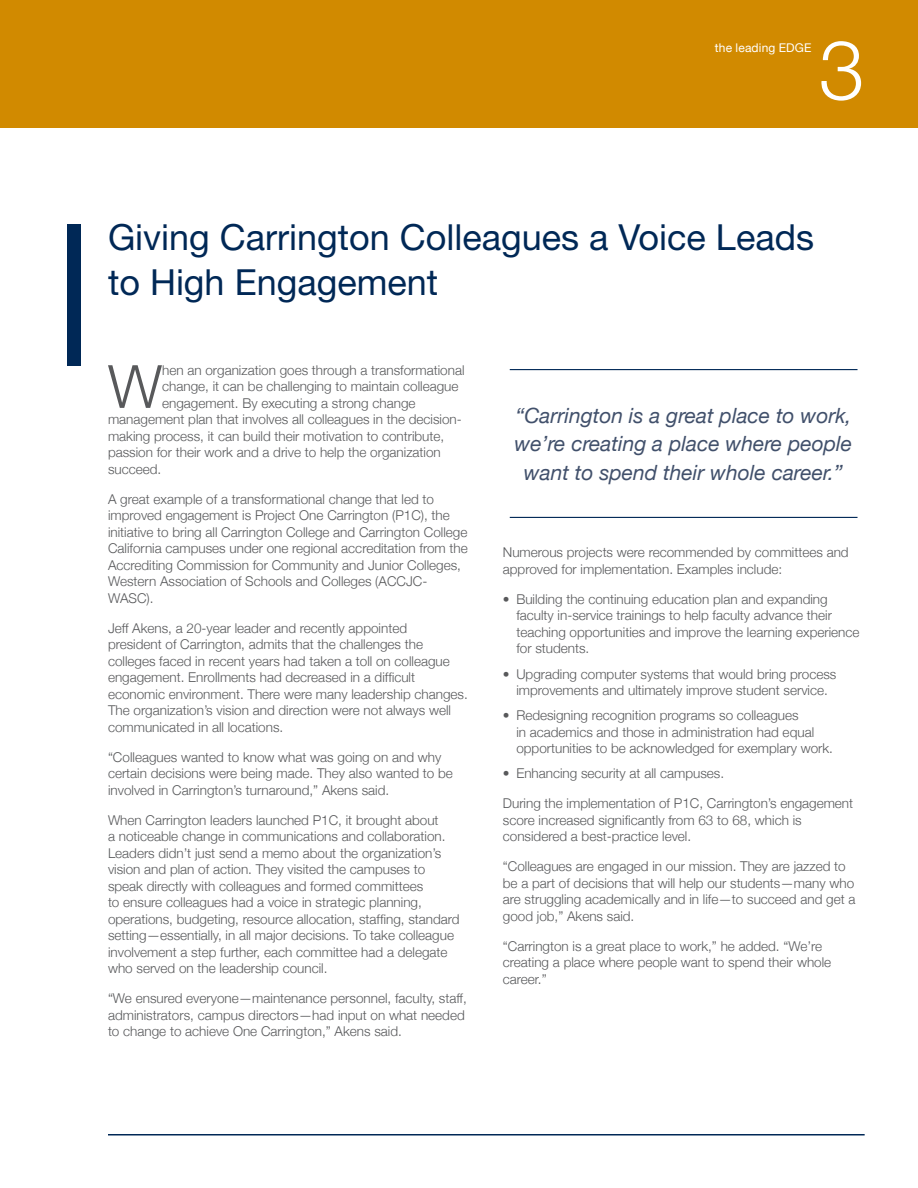
<style>
.page{position:relative;width:918px;height:1188px;background:#fff}
.page>*{position:absolute;margin:0;border:0;box-sizing:border-box;transform-origin:0 0}
.t1{font:300 82.5px "Helvetica Neue LT Std";color:#fff}
.t2{font:300 59.7px "Helvetica Neue";color:#58595b}
.t3{font:36px/45px "Helvetica Neue LT Std";color:#002856}
.t4{font:italic 21px/28.5px "Helvetica Neue";color:#41506b;text-align:center}
.t5{font:300 13.5px/16.5px "Helvetica Neue";color:#58595b}
.t6{font:12px "Helvetica Neue";letter-spacing:.015em;color:#fff}
.s1{font-family:"Helvetica Neue LT Std"}
</style>
<div class="page">
<div style="left:0;top:0;width:918px;height:127px;background:#d18a00"></div>
<div style="left:67px;top:224px;width:14px;height:142px;background:#002856"></div>
<hr style="left:108px;top:1134px;width:757px;height:2px;background:#002856">
<hr style="left:510px;top:369px;width:348px;height:1px;background:#002856">
<hr style="left:510px;top:517px;width:348px;height:1px;background:#002856">
<p class="t6" style="left:715px;top:39px;width:98px">the leading EDGE</p>
<h1 class="t1" style="left:819px;top:20px;width:47px">3</h1>
<h3 class="t3" style="left:108px;top:214px;width:708px">Giving Carrington Colleagues a Voice Leads to High Engagement</h3>
<h2 class="t2" style="left:108px;top:338px;width:56px">W</h2>
<p class="t5" style="left:162px;top:361px;width:304px">hen an organization goes through a transformational</p>
<p class="t5" style="left:162px;top:378px;width:298px">change, it can be challenging to maintain colleague</p>
<p class="t5" style="left:162px;top:394px;width:255px">engagement. By executing a strong change</p>
<p class="t5" style="left:108px;top:411px;width:355px">management plan that involves all colleagues in the decision-</p>
<p class="t5" style="left:108px;top:427px;width:338px">making process, it can build their motivation to contribute,</p>
<p class="t5" style="left:108px;top:444px;width:334px">passion for their work and a drive to help the organization</p>
<p class="t5" style="left:108px;top:460px;width:55px">succeed.</p>
<p class="t5" style="left:108px;top:490px;width:361px">A great example of a transformational change that led to improved engagement is Project One Carrington (P1C), the initiative to bring all Carrington College and Carrington College California campuses under one regional accreditation from the Accrediting Commission for Community and Junior Colleges, Western Association of Schools and Colleges (ACCJC-WASC).</p>
<p class="t5" style="left:108px;top:619px;width:361px">Jeff Akens, a 20-year leader and recently appointed<br>president of Carrington, admits that the challenges the colleges faced in recent years had taken a toll on colleague engagement. Enrollments had decreased in a difficult economic environment. There were many leadership changes.<br>The organization’s vision and direction were not always well communicated in all locations.</p>
<p class="t5" style="left:108px;top:748px;width:346px">“Colleagues wanted to know what was going on and why certain decisions were being made. They also wanted to be involved in Carrington’s turnaround,” Akens said.</p>
<p class="t5" style="left:108px;top:811px;width:353px">When Carrington leaders launched P1C, it brought about<br>a noticeable change in communications and collaboration.<br>Leaders didn’t just send a memo about the organization’s vision and plan of action. They visited the campuses to speak directly with colleagues and formed committees<br>to ensure colleagues had a voice in strategic planning, operations, budgeting, resource allocation, staffing, standard setting<span class="s1">—</span>essentially, in all major decisions. To take colleague involvement a step further, each committee had a delegate who served on the leadership council.</p>
<p class="t5" style="left:108px;top:989px;width:360px">“We ensured everyone<span class="s1">—</span>maintenance personnel, faculty, staff, administrators, campus directors<span class="s1">—</span>had input on what needed to change to achieve One Carrington,” Akens said.</p>
<h3 class="t4" style="left:515px;top:402px;width:339px">“Carrington is a great place to work, we’re creating a place where people want to spend their whole career.”</h3>
<p class="t5" style="left:503px;top:544px;width:347px">Numerous projects were recommended by committees and approved for implementation. Examples include:</p>
<p class="t5" style="left:516px;top:590px;width:345px;text-indent:-14px">• Building the continuing education plan and expanding faculty in-service trainings to help faculty advance their teaching opportunities and improve the learning experience for students.</p>
<p class="t5" style="left:503px;top:665px;width:335px;text-align:center">• Upgrading computer systems that would bring process improvements and ultimately improve student service.</p>
<p class="t5" style="left:516px;top:706px;width:318px;text-indent:-14px">• Redesigning recognition programs so colleagues<br>in academics and those in administration had equal opportunities to be acknowledged for exemplary work.</p>
<p class="t5" style="left:503px;top:765px;width:223px">• Enhancing security at all campuses.</p>
<p class="t5" style="left:503px;top:795px;width:352px">During the implementation of P1C, Carrington’s engagement score increased significantly from 63 to 68, which is considered a best-practice level.</p>
<p class="t5" style="left:503px;top:857px;width:354px">“Colleagues are engaged in our mission. They are jazzed to be a part of decisions that will help our students<span class="s1">—</span>many who are struggling academically and in life<span class="s1">—</span>to succeed and get a good job,” Akens said.</p>
<p class="t5" style="left:503px;top:937px;width:330px">“Carrington is a great place to work,” he added. “We’re creating a place where people want to spend their whole career.”</p>
</div>
